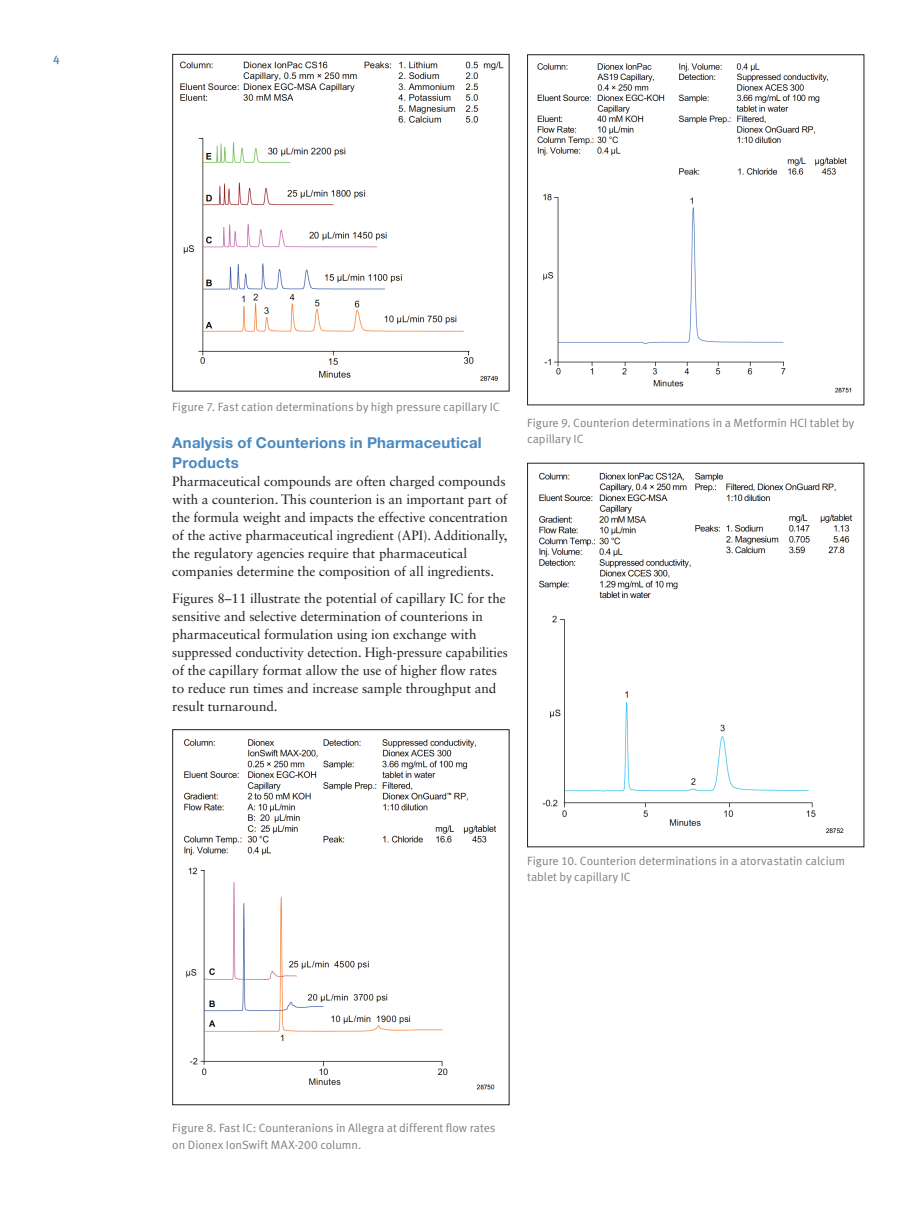
<style>
.page{position:relative;width:918px;height:1215px;background:#fff}
.page>*{position:absolute;margin:0;border:0;box-sizing:border-box;transform-origin:0 0}
.t1{font:700 15px/19.5px "Helvetica Neue LT Std";letter-spacing:.015em;color:#4a89be}
.t2{font:13.5px/18px "Sabon LT Std";letter-spacing:-.005em;color:#231f20}
.t3{font:12px/16.5px "Meta Normal LF";color:#808083}
.t4{font:500 12px "Meta OT";color:#4a89be}
</style>
<div class="page">
<img style="left:180px;top:61px;width:324px;height:320px">
<div style="left:172px;top:54px;width:338px;height:338px;border:1px solid #231f20"></div>
<img style="left:183px;top:739px;width:314px;height:351px">
<div style="left:172px;top:729px;width:338px;height:376px;border:1px solid #231f20"></div>
<img style="left:537px;top:63px;width:315px;height:330px">
<div style="left:527px;top:54px;width:337px;height:351px;border:1px solid #231f20"></div>
<img style="left:539px;top:472px;width:314px;height:362px">
<p class="t4" style="left:53px;top:50px;width:8px">4</p>
<p class="t3" style="left:172px;top:398px;width:329px">Figure 7. Fast cation determinations by high pressure capillary IC</p>
<p class="t1" style="left:172px;top:433px;width:311px">Analysis of Counterions in Pharmaceutical<br>Products</p>
<p class="t2" style="left:172px;top:472px;width:337px">Pharmaceutical compounds are often charged compounds with a counterion. This counterion is an important part of the formula weight and impacts the effective concentration of the active pharmaceutical ingredient (API). Additionally, the regulatory agencies require that pharmaceutical companies determine the composition of all ingredients.</p>
<p class="t2" style="left:172px;top:589px;width:337px">Figures 8–11 illustrate the potential of capillary IC for the sensitive and selective determination of counterions in pharmaceutical formulation using ion exchange with suppressed conductivity detection. High-pressure capabilities of the capillary format allow the use of higher flow rates to reduce run times and increase sample throughput and result turnaround.</p>
<p class="t3" style="left:527px;top:414px;width:329px">Figure 9. Counterion determinations in a Metformin HCl tablet by capillary IC</p>
<p class="t3" style="left:527px;top:852px;width:319px">Figure 10. Counterion determinations in a atorvastatin calcium tablet by capillary IC</p>
<p class="t3" style="left:172px;top:1120px;width:325px">Figure 8. Fast IC: Counteranions in Allegra at different flow rates on Dionex IonSwift MAX-200 column.</p>
</div>
